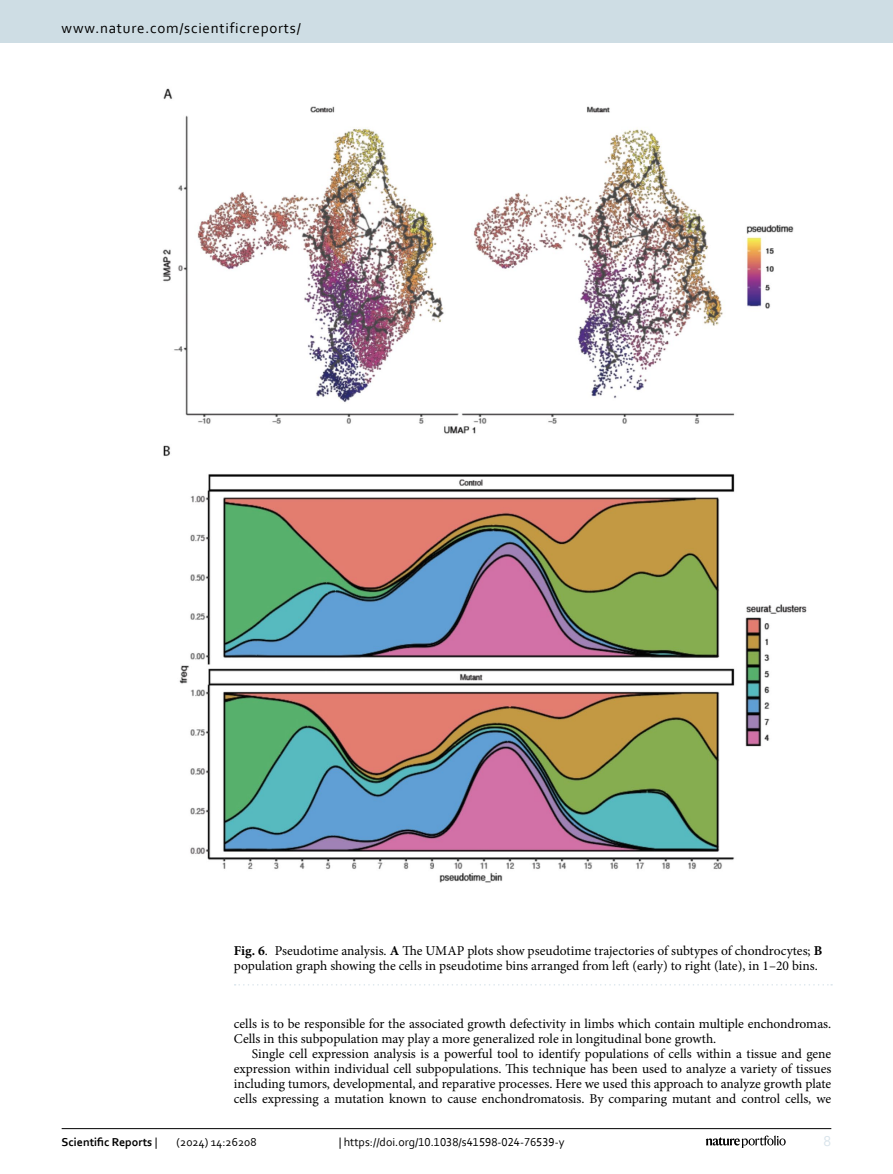
<style>
.page{position:relative;width:893px;height:1174px;background:#fff}
.page>*{position:absolute;margin:0;border:0;box-sizing:border-box;transform-origin:0 0}
.t1{font:15px "Corbel";letter-spacing:.05em;color:#000}
.t2{font:15px "Corbel";color:#d9e4eb}
.Body_Text_Indent{font:13.5px/15px "Minion Pro";letter-spacing:-.005em;color:#000}
.Figure_Caption{font:13.5px/15px "Minion Pro";color:#000}
.t3{font:12px "Corbel";color:#000}
.t4{font:700 12px "Corbel";color:#000}
.s1{font-weight:700}
.s2{font-weight:400}
</style>
<div class="page">
<img style="left:162px;top:88px;width:645px;height:795px">
<svg style="left:235px;top:984px;width:597px;height:1px"></svg>
<hr style="left:62px;top:1128px;width:769px;height:1px;background:#000">
<svg style="left:706px;top:1135px;width:80px;height:12px"></svg>
<div style="left:0;top:0;width:893px;height:43px;background:#cedde4"></div>
<p class="t1" style="left:62px;top:18px;width:241px">www.nature.com/scientificreports/</p>
<p class="Figure_Caption" style="left:234px;top:942px;width:590px"><span class="s1">Fig. 6</span>. Pseudotime analysis. <span class="s1">A</span> The UMAP plots show pseudotime trajectories of subtypes of chondrocytes; <span class="s1">B </span>population graph showing the cells in pseudotime bins arranged from left (early) to right (late), in 1–20 bins.</p>
<p class="Body_Text_Indent" style="left:234px;top:1015px;width:599px">cells is to be responsible for the associated growth defectivity in limbs which contain multiple enchondromas.<br>Cells in this subpopulation may play a more generalized role in longitudinal bone growth.</p>
<p class="Body_Text_Indent" style="left:234px;top:1045px;width:599px;text-align:justify;text-indent:18px">Single cell expression analysis is a powerful tool to identify populations of cells within a tissue and gene expression within individual cell subpopulations. This technique has been used to analyze a variety of tissues including tumors, developmental, and reparative processes. Here we used this approach to analyze growth plate cells expressing a mutation known to cause enchondromatosis. By comparing mutant and control cells, we</p>
<p class="t4" style="left:62px;top:1134px;width:97px">Scientific Reports <span class="s2">|</span></p>
<p class="t3" style="left:177px;top:1134px;width:81px">(2024) 14:26208</p>
<p class="t3" style="left:339px;top:1134px;width:227px">| https://doi.org/10.1038/s41598-024-76539-y</p>
<p class="t2" style="left:824px;top:1132px;width:9px">8</p>
</div>
